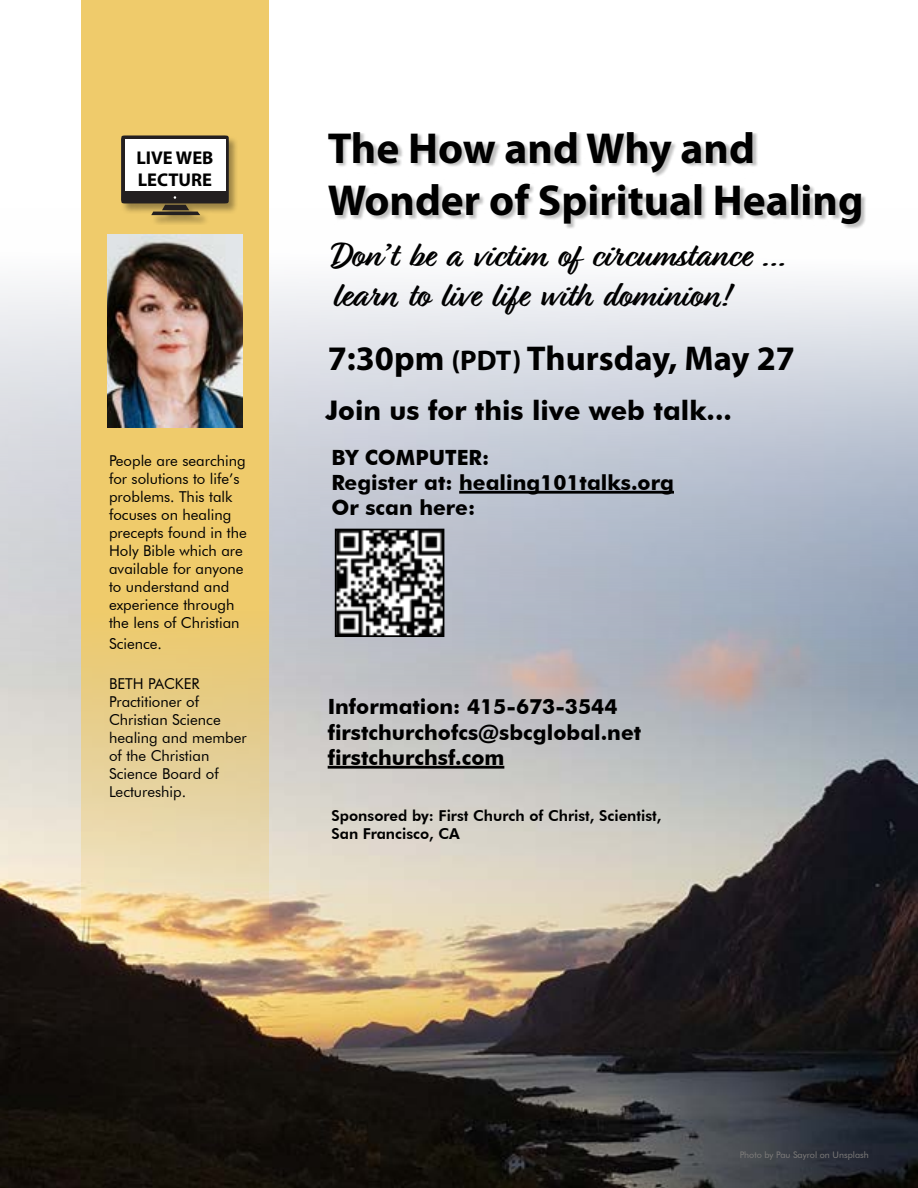
<style>
.page{position:relative;width:918px;height:1188px;background:#fff}
.page>*{position:absolute;margin:0;border:0;box-sizing:border-box;transform-origin:0 0}
.t1{font:700 43.5px/52.2px "Myriad Pro";color:#000}
.t2{font:700 36px/40.5px "Relation Two";color:#000}
.t3{font:700 34.5px "Myriad Pro";color:#000}
.t4{font:700 27px "Futura BT";color:#000}
.t5{font:700 21px/25.2px "Futura BT";color:#000}
.t6{font:700 18.45px/22.2px "Myriad Pro";color:#000}
.t7{font:16.8px/20.1px "Switzerland Cond Black Plain";color:#231f20}
.t8{font:15px/18px "Futura BT";color:#000}
.t9{font:800 15px/18px "Futura BT";color:#000}
.t10{font:9px "Futura BT";color:#7f7d7b}
.s1{font-size:28.5px}
</style>
<div class="page">
<img style="left:0;top:281px;width:918px;height:907px">
<div style="left:328px;top:133px;width:539px;height:96px;background:#000;opacity:.25"></div>
<hr style="left:459px;top:491px;width:215px;height:3px;background:#000">
<img style="left:338px;top:532px;width:103px;height:102px">
<div style="left:335px;top:529px;width:109px;height:108px;border:2px solid #000"></div>
<hr style="left:328px;top:766px;width:176px;height:3px;background:#000">
<svg style="left:81px;top:0;width:188px;height:968px;background:#eacb7d"></svg>
<img style="left:107px;top:235px;width:136px;height:193px">
<div style="left:121px;top:135px;width:118px;height:90px;background:#000;opacity:.35"></div>
<svg style="left:121px;top:135px;width:108px;height:80px"></svg>
<div style="left:135px;top:144px;width:84px;height:44px;background:#fff"></div>
<p class="t7" style="left:143px;top:146px;width:66px">LIVE WEB<br>LECTURE</p>
<p class="t6" style="left:136px;top:146px;width:78px">LIVE WEB<br>LECTURE</p>
<p class="t8" style="left:109px;top:451px;width:139px">People are searching for solutions to life’s problems. This talk focuses on healing precepts found in the<br>Holy Bible which are available for anyone to understand and experience through the lens of Christian</p>
<p class="t8" style="left:109px;top:635px;width:55px">Science.</p>
<p class="t8" style="left:109px;top:674px;width:139px">BETH PACKER<br>Practitioner of<br>Christian Science healing and member of the Christian<br>Science Board of<br>Lectureship.</p>
<h1 class="t1" style="left:328px;top:121px;width:537px">The How and Why and<br>Wonder of Spiritual Healing</h1>
<h2 class="t2" style="left:331px;top:238px;width:456px">Don’t be a victim of circumstance ... learn to live life with dominion!</h2>
<h3 class="t3" style="left:328px;top:335px;width:469px">7:30pm <span class="s1">(PDT)</span> Thursday, May 27</h3>
<h3 class="t4" style="left:325px;top:394px;width:408px">Join us for this live web talk...</h3>
<h3 class="t5" style="left:331px;top:444px;width:344px">BY COMPUTER:<br>Register at: healing101talks.org<br>Or scan here:</h3>
<h3 class="t5" style="left:328px;top:694px;width:315px">Information: 415-673-3544 firstchurchofcs@sbcglobal.net firstchurchsf.com</h3>
<p class="t9" style="left:331px;top:806px;width:332px">Sponsored by: First Church of Christ, Scientist,<br>San Francisco, CA</p>
<p class="t10" style="left:740px;top:1149px;width:131px">Photo by Pau Sayrol on Unsplash</p>
</div>
